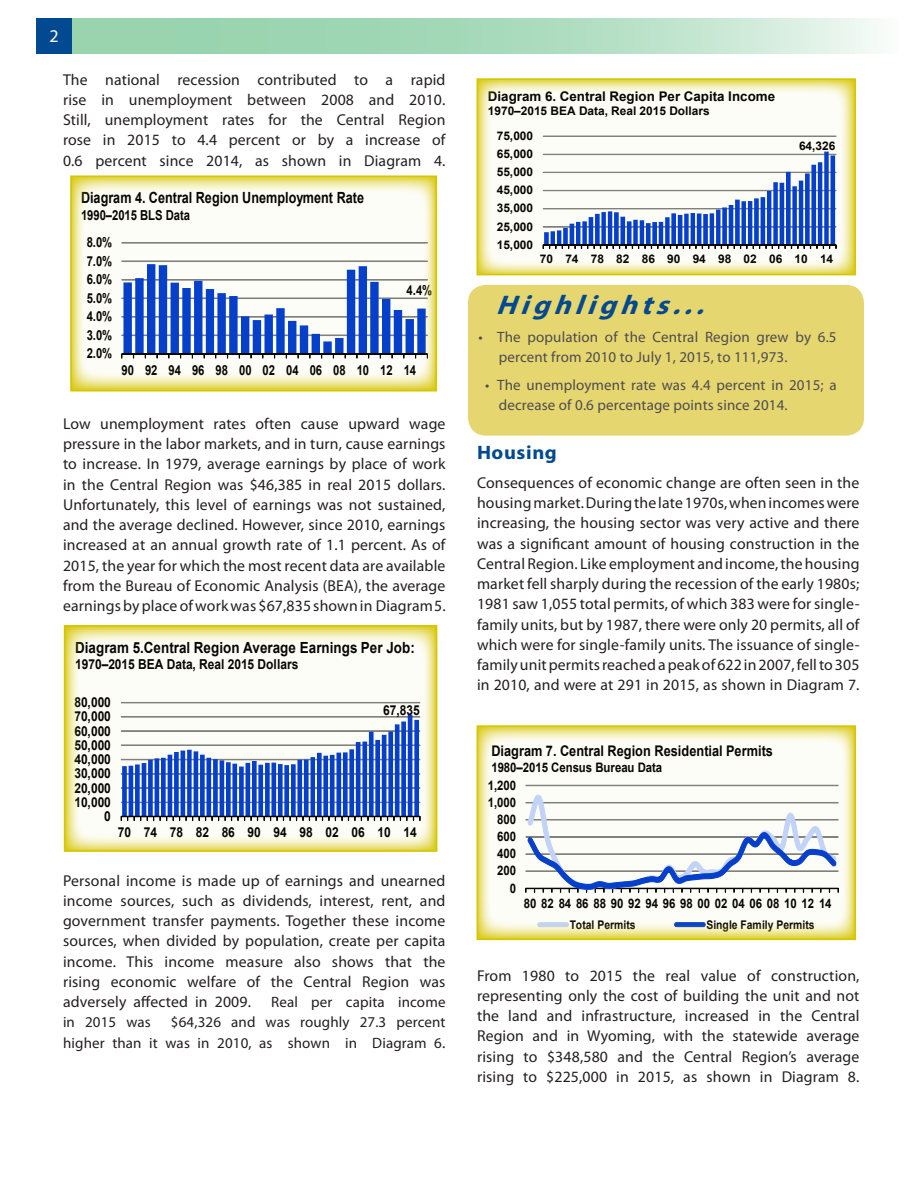
<style>
.page{position:relative;width:918px;height:1188px;background:#fff}
.page>*{position:absolute;margin:0;border:0;box-sizing:border-box;transform-origin:0 0}
.RegSum_Body_Text{font:italic 700 27px "Myriad Pro";color:#014990;scale:1.06 1}
.RegSum_Header_1{font:700 19.5px "Myriad Pro";letter-spacing:.03em;color:#014990;scale:1.05 1}
.Page_number{font:18px "Myriad Pro";color:#fff}
.RegSum_Body_Text-2{font:15.75px/20.2px "Myriad Pro";letter-spacing:.01em;color:#231f20;text-align:justify}
.t1{font:700 15.45px "Arial";color:#000;scale:.82 1}
.t2{font:700 15.3px "Arial";color:#000;scale:.87 1}
.RegSum_Body_Text-3{font:15px/20.2px "Myriad Pro";letter-spacing:.01em;color:#4d4d4f}
.RegSum_Body_Text-4{font:15px/20.2px "Myriad Pro";letter-spacing:.01em;color:#231f20;text-align:right}
.t3{font:700 14.7px "Arial";color:#000;scale:.87 1}
.t4{font:700 13.8px "Arial";letter-spacing:-.005em;color:#000;scale:.87 1}
.t5{font:700 13.8px "Arial";letter-spacing:-.005em;color:#000;scale:.82 1}
.t6{font:700 13.35px "Arial";color:#000}
.t7{font:700 13.05px "Arial";letter-spacing:-.005em;color:#000;scale:.87 1}
.t8{font:700 12px "Arial";color:#000;scale:.87 1}
.t9{font:700 11.85px "Arial";letter-spacing:-.005em;color:#000}
.s1{font-size:15.75px}
</style>
<div class="page">
<div style="left:36px;top:18px;width:36px;height:36px;background:#014990"></div>
<svg style="left:72px;top:18px;width:803px;height:36px;background:#b0ddc1"></svg>
<div style="left:468px;top:285px;width:396px;height:151px;background:#e6d670;border-radius:18px"></div>
<svg style="left:73px;top:179px;width:361px;height:210px"></svg>
<div style="left:122px;top:243px;width:305px;height:111px;background:#fdfdf7"></div>
<hr style="left:122px;top:261px;width:305px;height:1px;background:#7f7f7f">
<hr style="left:122px;top:242px;width:305px;height:1px;background:#7f7f7f">
<svg style="left:122px;top:264px;width:306px;height:94px"></svg>
<div style="left:70px;top:176px;width:367px;height:216px;border:2px solid #d6c501"></div>
<svg style="left:67px;top:628px;width:367px;height:221px"></svg>
<div style="left:121px;top:703px;width:299px;height:113px;background:#fdfdf7"></div>
<hr style="left:121px;top:702px;width:299px;height:1px;background:#7f7f7f">
<svg style="left:121px;top:715px;width:300px;height:106px"></svg>
<div style="left:64px;top:625px;width:373px;height:227px;border:2px solid #d6c501"></div>
<svg style="left:480px;top:81px;width:373px;height:191px"></svg>
<div style="left:543px;top:136px;width:293px;height:109px;background:#fdfdf7"></div>
<hr style="left:543px;top:136px;width:293px;height:1px;background:#7f7f7f">
<svg style="left:543px;top:152px;width:294px;height:97px"></svg>
<div style="left:477px;top:78px;width:379px;height:197px;border:2px solid #d6c501"></div>
<svg style="left:480px;top:728px;width:373px;height:209px"></svg>
<div style="left:526px;top:785px;width:312px;height:103px;background:linear-gradient(to right,#fdfdf7,#fdfdf7)"></div>
<hr style="left:526px;top:785px;width:312px;height:1px;background:#7f7f7f">
<svg style="left:526px;top:795px;width:313px;height:97px"></svg>
<svg style="left:498px;top:914px;width:353px;height:21px"></svg>
<div style="left:538px;top:923px;width:31px;height:4px;border:1px solid #c3d4ff;border-radius:2px"></div>
<div style="left:674px;top:923px;width:31px;height:4px;border:1px solid #003bd1;border-radius:2px"></div>
<div style="left:477px;top:725px;width:379px;height:215px;border:2px solid #d6c501"></div>
<p class="Page_number" style="left:49px;top:25px;width:11px">2</p>
<p class="RegSum_Body_Text-2" style="left:63px;top:69px;width:384px">The national recession contributed to a rapid rise in unemployment between 2008 and 2010.<br>Still, unemployment rates for the Central Region rose in 2015 to 4.4 percent or by a increase of 0.6 percent since 2014, as shown in Diagram 4.</p>
<p class="t1" style="left:81px;top:188px;width:347px">Diagram 4. Central Region Unemployment Rate</p>
<p class="t5" style="left:81px;top:206px;width:134px">1990–2015 BLS Data</p>
<p class="t5" style="left:87px;top:233px;width:33px">8.0%</p>
<p class="t5" style="left:87px;top:252px;width:33px">7.0%</p>
<p class="t5" style="left:87px;top:270px;width:33px">6.0%</p>
<p class="t5" style="left:87px;top:289px;width:33px">5.0%</p>
<p class="t5" style="left:87px;top:307px;width:33px">4.0%</p>
<p class="t5" style="left:87px;top:326px;width:33px">3.0%</p>
<p class="t5" style="left:87px;top:344px;width:33px">2.0%</p>
<p class="t5" style="left:407px;top:281px;width:33px">4.4%</p>
<p class="t5" style="left:122px;top:361px;width:361px">90 92 94 96 98 00 02 04 06 08 10 12 14</p>
<p class="RegSum_Body_Text-2" style="left:63px;top:413px;width:384px">Low unemployment rates often cause upward wage pressure in the labor markets, and in turn, cause earnings to increase. In 1979, average earnings by place of work in the Central Region was $46,385 in real 2015 dollars.<br>Unfortunately, this level of earnings was not sustained, and the average declined. However, since 2010, earnings increased at an annual growth rate of 1.1 percent. As of 2015, the year for which the most recent data are available from the Bureau of Economic Analysis (BEA), the average earnings by place of work was $67,835 shown in Diagram 5.</p>
<p class="t2" style="left:75px;top:638px;width:392px">Diagram 5.Central Region Average Earnings Per Job:</p>
<p class="t4" style="left:75px;top:655px;width:258px">1970–2015 BEA Data, Real 2015 Dollars</p>
<p class="t4" style="left:74px;top:693px;width:44px">80,000</p>
<p class="t4" style="left:74px;top:707px;width:44px">70,000</p>
<p class="t4" style="left:74px;top:722px;width:44px">60,000</p>
<p class="t4" style="left:74px;top:736px;width:44px">50,000</p>
<p class="t4" style="left:74px;top:750px;width:44px">40,000</p>
<p class="t4" style="left:74px;top:764px;width:44px">30,000</p>
<p class="t4" style="left:74px;top:779px;width:44px">20,000</p>
<p class="t4" style="left:74px;top:793px;width:44px">10,000</p>
<p class="t4" style="left:104px;top:807px;width:9px">0</p>
<p class="t4" style="left:383px;top:701px;width:44px">67,835</p>
<p class="t4" style="left:118px;top:823px;width:345px">70 74 78 82 86 90 94 98 02 06 10 14</p>
<p class="RegSum_Body_Text-2" style="left:63px;top:870px;width:384px">Personal income is made up of earnings and unearned income sources, such as dividends, interest, rent, and government transfer payments. Together these income sources, when divided by population, create per capita income. This income measure also shows that the rising economic welfare of the Central Region was adversely affected in 2009.</p>
<p class="RegSum_Body_Text-4" style="left:271px;top:992px;width:176px">Real per capita income</p>
<p class="RegSum_Body_Text-4" style="left:63px;top:1012px;width:384px">$64,326 and was roughly 27.3 percent<br>higher than it was in 2010, as shown in Diagram 6<span class="s1">.</span></p>
<p class="RegSum_Body_Text-4" style="left:63px;top:1012px;width:89px">in 2015 was</p>
<p class="t6" style="left:488px;top:88px;width:289px">Diagram 6. Central Region Per Capita Income</p>
<p class="t9" style="left:488px;top:103px;width:223px">1970–2015 BEA Data, Real 2015 Dollars</p>
<p class="t9" style="left:497px;top:128px;width:38px">75,000</p>
<p class="t9" style="left:497px;top:146px;width:38px">65,000</p>
<p class="t9" style="left:497px;top:164px;width:38px">55,000</p>
<p class="t9" style="left:497px;top:182px;width:38px">45,000</p>
<p class="t9" style="left:497px;top:200px;width:38px">35,000</p>
<p class="t9" style="left:497px;top:218px;width:38px">25,000</p>
<p class="t9" style="left:497px;top:237px;width:38px">15,000</p>
<p class="t9" style="left:799px;top:138px;width:38px">64,326</p>
<p class="t9" style="left:540px;top:251px;width:295px">70 74 78 82 86 90 94 98 02 06 10 14</p>
<p class="RegSum_Body_Text" style="left:496px;top:287px;width:211px">Highlights...</p>
<p class="RegSum_Body_Text-3" style="left:499px;top:326px;width:339px;text-indent:-20px">• The population of the Central Region grew by 6.5 percent from 2010 to July 1, 2015, to 111,973.</p>
<p class="RegSum_Body_Text-3" style="left:499px;top:374px;width:339px;text-indent:-14px">• The unemployment rate was 4.4 percent in 2015; a decrease of 0.6 percentage points since 2014.</p>
<p class="RegSum_Header_1" style="left:477px;top:440px;width:78px">Housing</p>
<p class="RegSum_Body_Text-2" style="left:477px;top:472px;width:384px">Consequences of economic change are often seen in the housing market. During the late 1970s, when incomes were increasing, the housing sector was very active and there was a significant amount of housing construction in the Central Region. Like employment and income, the housing market fell sharply during the recession of the early 1980s; 1981 saw 1,055 total permits, of which 383 were for single&shy;family units, but by 1987, there were only 20 permits, all of which were for single-family units. The issuance of single&shy;family unit permits reached a peak of 622 in 2007, fell to 305 in 2010, and were at 291 in 2015, as shown in Diagram 7.</p>
<p class="t3" style="left:491px;top:741px;width:325px">Diagram 7. Central Region Residential Permits</p>
<p class="t7" style="left:491px;top:758px;width:198px">1980–2015 Census Bureau Data</p>
<p class="t7" style="left:488px;top:776px;width:34px">1,200</p>
<p class="t7" style="left:488px;top:793px;width:34px">1,000</p>
<p class="t7" style="left:497px;top:811px;width:23px">800</p>
<p class="t7" style="left:497px;top:828px;width:23px">600</p>
<p class="t7" style="left:497px;top:845px;width:23px">400</p>
<p class="t7" style="left:497px;top:862px;width:23px">200</p>
<p class="t7" style="left:510px;top:879px;width:9px">0</p>
<p class="t7" style="left:524px;top:895px;width:355px">80 82 84 86 88 90 92 94 96 98 00 02 04 06 08 10 12 14</p>
<p class="t8" style="left:570px;top:916px;width:77px">Total Permits</p>
<p class="t8" style="left:706px;top:916px;width:126px">Single Family Permits</p>
<p class="RegSum_Body_Text-2" style="left:477px;top:965px;width:384px">From 1980 to 2015 the real value of construction, representing only the cost of building the unit and not the land and infrastructure, increased in the Central Region and in Wyoming, with the statewide average rising to $348,580 and the Central Region’s average rising to $225,000 in 2015, as shown in Diagram 8.</p>
</div>
